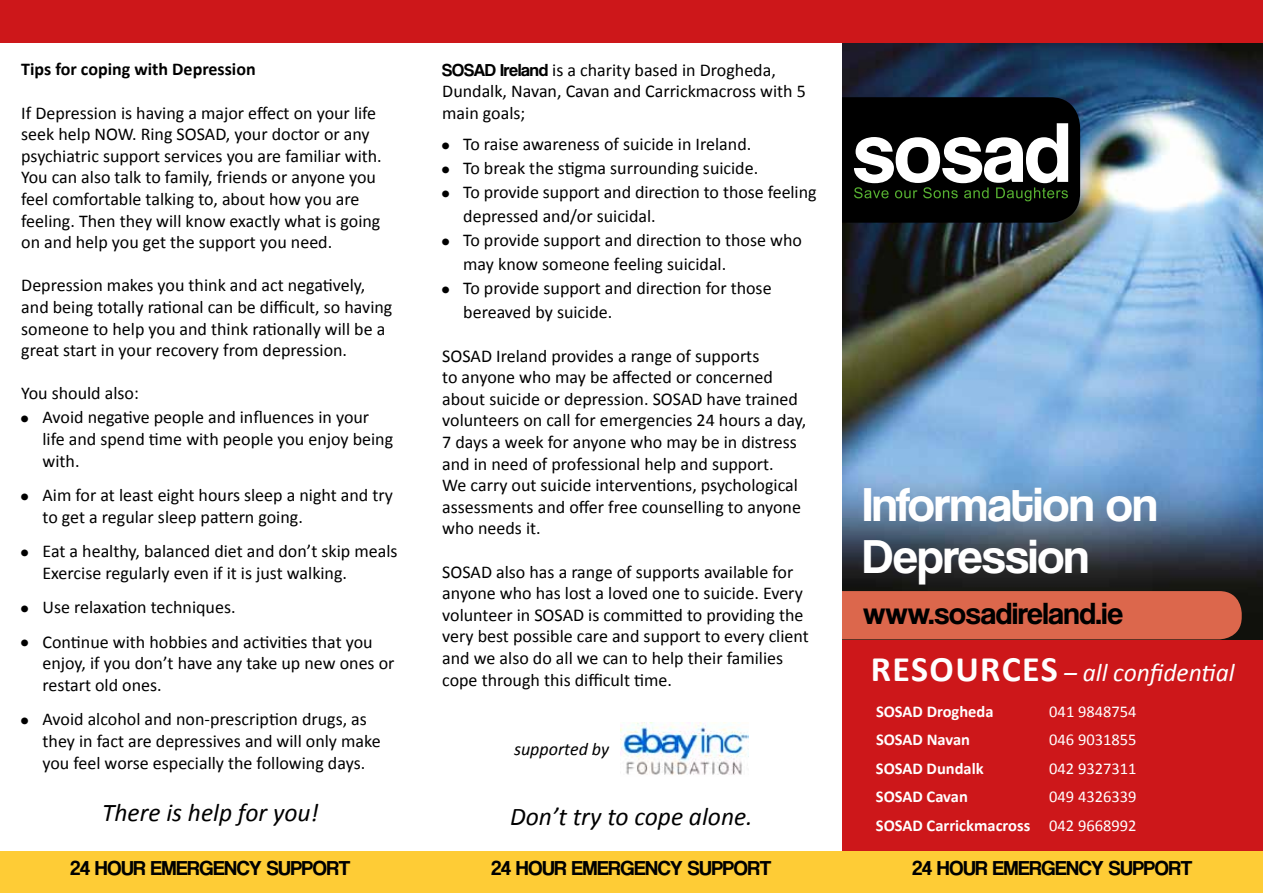
<style>
.page{position:relative;width:1263px;height:893px;background:#fff}
.page>*{position:absolute;margin:0;border:0;box-sizing:border-box;transform-origin:0 0}
.t1{font:49.5px/52.5px "Coolvetica Rg";color:#fff}
.t2{font:31.5px "Coolvetica Rg";color:#000}
.t3{font:italic 25.5px "Calibri";color:#000}
.t4{font:italic 25.5px "Calibri";color:#fff}
.t5{font:21px "Coolvetica Rg";color:#000}
.t6{font:18px/21.6px "Calibri";color:#000}
.t7{font:700 18px "Calibri";color:#000}
.t8{font:italic 18px "Calibri";color:#000}
.t9{font:16.5px/28.5px "Calibri";color:#fff;text-align:right}
.t10{font:700 16.5px "Calibri";color:#fff}
.s1{font-family:"Coolvetica Rg"}
.s2{font-weight:700;font-style:normal;font-size:36px}
.s3{font-weight:700}
</style>
<div class="page">
<div style="left:843px;top:629px;width:420px;height:264px;background:#cd171a"></div>
<img style="left:842px;top:42px;width:421px;height:597px">
<svg style="left:842px;top:97px;width:238px;height:126px"></svg>
<div style="left:842px;top:591px;width:400px;height:48px;background:#dc674c"></div>
<div style="left:0;top:0;width:1263px;height:42px;background:#cd171a"></div>
<div style="left:0;top:851px;width:1263px;height:42px;background:#fecc36"></div>
<img style="left:620px;top:723px;width:129px;height:52px">
<p class="t7" style="left:21px;top:58px;width:236px">Tips for coping with Depression</p>
<p class="t6" style="left:21px;top:101px;width:362px">If Depression is having a major effect on your life seek help NOW. Ring SOSAD, your doctor or any psychiatric support services you are familiar with.<br>You can also talk to family, friends or anyone you feel comfortable talking to, about how you are feeling. Then they will know exactly what is going on and help you get the support you need.</p>
<p class="t6" style="left:21px;top:274px;width:373px">Depression makes you think and act negatively, and being totally rational can be difficult, so having someone to help you and think rationally will be a great start in your recovery from depression.</p>
<p class="t6" style="left:21px;top:382px;width:119px">You should also:</p>
<p class="t6" style="left:43px;top:406px;width:352px;text-indent:-21px">● Avoid negative people and influences in your life and spend time with people you enjoy being with.</p>
<p class="t6" style="left:43px;top:483px;width:352px;text-indent:-21px">● Aim for at least eight hours sleep a night and try to get a regular sleep pattern going.</p>
<p class="t6" style="left:43px;top:539px;width:356px;text-indent:-21px">● Eat a healthy, balanced diet and don’t skip meals<br>Exercise regularly even if it is just walking.</p>
<p class="t6" style="left:21px;top:596px;width:216px">● Use relaxation techniques.</p>
<p class="t6" style="left:43px;top:630px;width:353px;text-indent:-21px">● Continue with hobbies and activities that you enjoy, if you don’t have any take up new ones or restart old ones.</p>
<p class="t6" style="left:43px;top:708px;width:340px;text-indent:-21px">● Avoid alcohol and non-prescription drugs, as they in fact are depressives and will only make you feel worse especially the following days.</p>
<h3 class="t3" style="left:102px;top:797px;width:218px">There is help for you!</h3>
<p class="t5" style="left:70px;top:856px;width:282px">24 HOUR EMERGENCY SUPPORT</p>
<p class="t5" style="left:491px;top:856px;width:282px">24 HOUR EMERGENCY SUPPORT</p>
<p class="t5" style="left:912px;top:856px;width:282px">24 HOUR EMERGENCY SUPPORT</p>
<p class="t6" style="left:442px;top:58px;width:365px"><span class="s1">SOSAD IRELAND</span> is a charity based in Drogheda,<br>Dundalk, Navan, Cavan and Carrickmacross with 5 main goals;</p>
<p class="t6" style="left:442px;top:133px;width:311px">● To raise awareness of suicide in Ireland.</p>
<p class="t6" style="left:442px;top:157px;width:317px">● To break the stigma surrounding suicide.</p>
<p class="t6" style="left:463px;top:180px;width:355px;line-height:24px;text-indent:-21px">● To provide support and direction to those feeling depressed and/or suicidal.</p>
<p class="t6" style="left:463px;top:228px;width:340px;line-height:24px;text-indent:-21px">● To provide support and direction to those who may know someone feeling suicidal.</p>
<p class="t6" style="left:463px;top:276px;width:310px;line-height:24px;text-indent:-21px">● To provide support and direction for those bereaved by suicide.</p>
<p class="t6" style="left:442px;top:344px;width:365px">SOSAD Ireland provides a range of supports<br>to anyone who may be affected or concerned about suicide or depression. SOSAD have trained volunteers on call for emergencies 24 hours a day, 7 days a week for anyone who may be in distress and in need of professional help and support.<br>We carry out suicide interventions, psychological assessments and offer free counselling to anyone who needs it.</p>
<p class="t6" style="left:442px;top:560px;width:368px">SOSAD also has a range of supports available for anyone who has lost a loved one to suicide. Every volunteer in SOSAD is committed to providing the very best possible care and support to every client and we also do all we can to help their families cope through this difficult time.</p>
<h1 class="t1" style="left:863px;top:477px;width:296px">INFORMATION ON<br>DEPRESSION</h1>
<h2 class="t2" style="left:863px;top:595px;width:261px">WWW.SOSADIRELAND.IE</h2>
<h3 class="t4" style="left:871px;top:656px;width:365px"><span class="s2">Resources</span> – all confidential</h3>
<p class="t10" style="left:876px;top:701px;width:119px">SOSAD Drogheda</p>
<p class="t9" style="left:1049px;top:696px;width:89px">041 9848754</p>
<p class="t10" style="left:876px;top:730px;width:96px">SOSAD Navan</p>
<p class="t9" style="left:1049px;top:725px;width:89px">046 9031855</p>
<p class="t10" style="left:876px;top:758px;width:109px">SOSAD Dundalk</p>
<p class="t9" style="left:1049px;top:753px;width:89px">042 9327311</p>
<p class="t10" style="left:876px;top:787px;width:93px">SOSAD Cavan</p>
<p class="t8" style="left:514px;top:738px;width:97px">supported by</p>
<p class="t9" style="left:876px;top:782px;width:262px">049 4326339<br><span class="s3">SOSAD Carrickmacross</span> 042 9668992</p>
<h3 class="t3" style="left:510px;top:801px;width:244px">Don’t try to cope alone.</h3>
</div>
